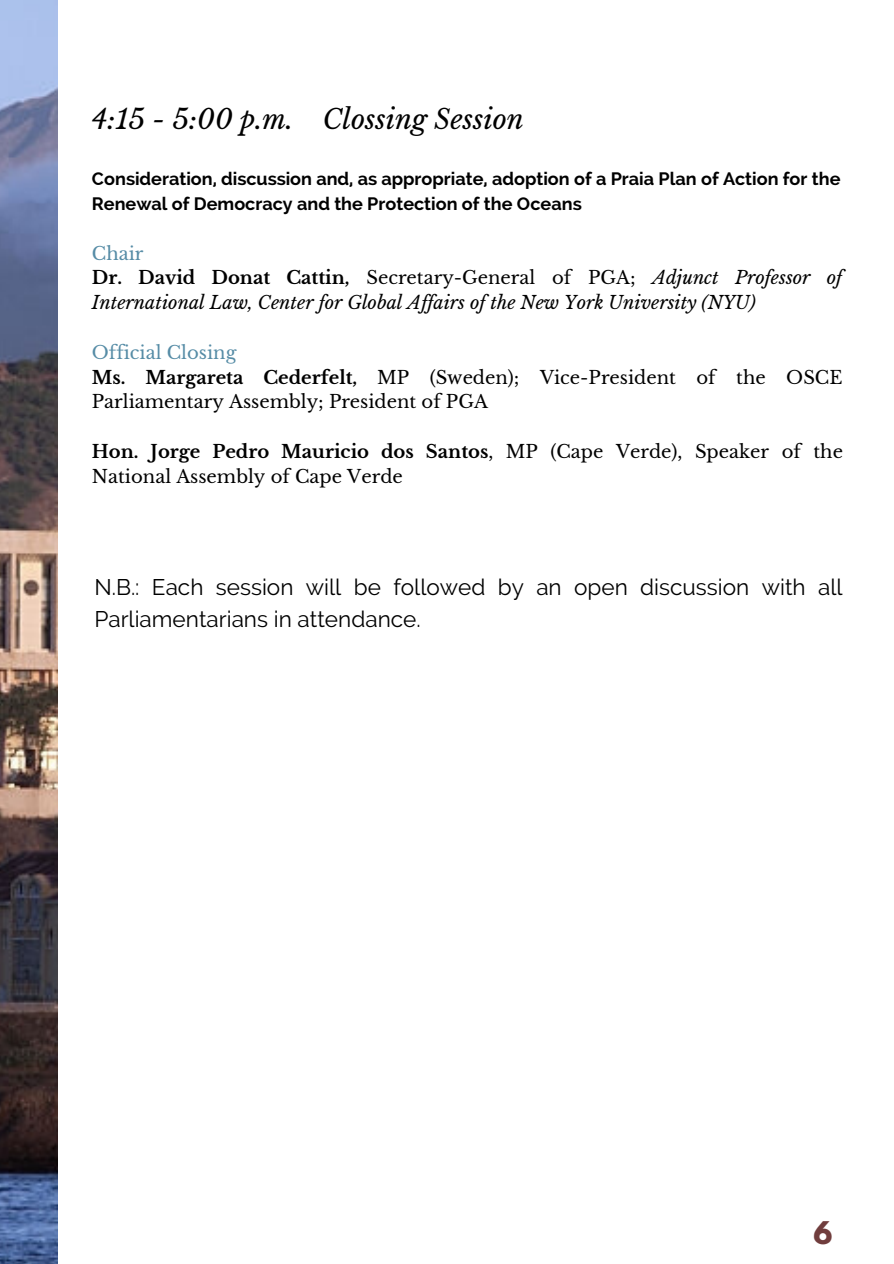
<style>
.page{position:relative;width:894px;height:1264px;background:#fff}
.page>*{position:absolute;margin:0;border:0;box-sizing:border-box;transform-origin:0 0}
.t1{font:700 27.75px "League Spartan";color:#703d3d}
.t2{font:italic 27px "Libre Baskerville";color:#000}
.t3{font:22.5px/31.5px "Raleway";color:#000}
.t4{font:18px/24.8px "Libre Baskerville";color:#000}
.t5{font:italic 18px/24.8px "Libre Baskerville";color:#000}
.t6{font:700 18px/24.8px "Raleway";color:#000}
.s1{font-style:normal;color:#568ca6}
.s2{font-weight:700;font-style:normal}
.s3{font-style:normal}
.s4{color:#568ca6}
.s5{font-weight:700}
</style>
<div class="page">
<img style="left:0;top:0;width:57px;height:1263px">
<h2 class="t2" style="left:92px;top:102px;width:433px">4:15 - 5:00 p.m. Clossing Session</h2>
<p class="t6" style="left:92px;top:167px;width:749px">Consideration, discussion and, as appropriate, adoption of a Praia Plan of Action for the<br>Renewal of Democracy and the Protection of the Oceans</p>
<p class="t5" style="left:92px;top:241px;width:751px"><span class="s1">Chair<br></span><span class="s2">Dr. David Donat Cattin,</span> <span class="s3">Secretary-General of PGA;</span> Adjunct Professor of<br>International Law, Center for Global Affairs of the New York University (NYU)</p>
<p class="t4" style="left:92px;top:340px;width:751px"><span class="s4">Official Closing<br></span><span class="s5">Ms. Margareta Cederfelt,</span> MP (Sweden); Vice-President of the OSCE<br>Parliamentary Assembly; President of PGA</p>
<p class="t4" style="left:92px;top:439px;width:752px"><span class="s5">Hon. Jorge Pedro Mauricio dos Santos</span>, MP (Cape Verde), Speaker of the<br>National Assembly of Cape Verde</p>
<p class="t3" style="left:94px;top:571px;width:749px">N.B.: Each session will be followed by an open discussion with all<br>Parliamentarians in attendance.</p>
<h1 class="t1" style="left:813px;top:1218px;width:21px">6</h1>
</div>
